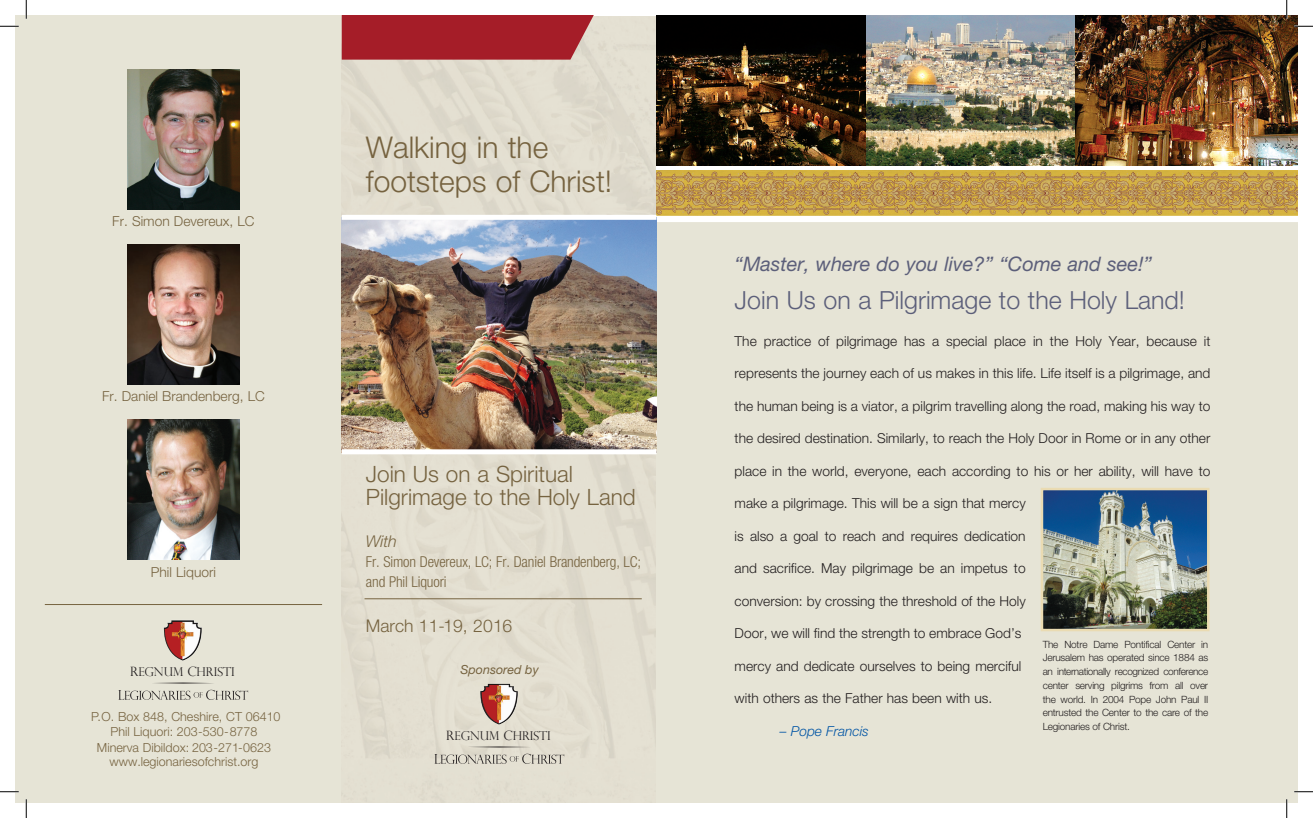
<style>
.page{position:relative;width:1313px;height:818px;background:#fff}
.page>*{position:absolute;margin:0;border:0;box-sizing:border-box;transform-origin:0 0}
.t1{font:300 30px/33.8px "Helvetica Neue";color:#766340}
.t2{font:300 25px "Helvetica Neue";color:#5c5f7a}
.t3{font:300 22.5px/23.8px "Helvetica Neue";color:#766340}
.t4{font:italic 20px "Helvetica Neue";color:#5c5f7a}
.t5{font:300 17.5px "Helvetica Neue";color:#766340}
.t6{font:italic 300 16.25px "Helvetica Neue";color:#766340}
.t7{font:300 condensed 15px/20px "Helvetica Neue";letter-spacing:-.01em;color:#766340}
.t8{font:300 13.75px "Helvetica Neue";color:#231f20}
.t9{font:300 13.75px "Helvetica Neue";color:#766340}
.t10{font:italic 300 13.75px "Helvetica Neue";color:#0155a5}
.t11{font:300 12.5px/15.2px "Helvetica Neue";color:#766340;text-align:center}
.t12{font:italic 12.5px "Helvetica Neue";color:#766340}
.t13{font:300 12.12px "Perpetua Titling";letter-spacing:-.005em;color:#231f20}
.t14{font:300 10px/13.8px "Helvetica Neue";letter-spacing:-.02em;color:#231f20;text-align:justify}
.s1{font-size:12.88px}
</style>
<div class="page">
<div style="left:15px;top:15px;width:327px;height:787px;background:#e6e4d6"></div>
<img style="left:342px;top:16px;width:314px;height:786px">
<div style="left:656px;top:26px;width:642px;height:776px;background:#e6e4d6"></div>
<img style="left:1043px;top:491px;width:163px;height:137px">
<div style="left:1040px;top:488px;width:169px;height:143px;border:2px solid #eadbb2"></div>
<svg style="left:656px;top:165px;width:641px;height:6px;background:#dcd4bd"></svg>
<img style="left:656px;top:15px;width:642px;height:150px">
<img style="left:656px;top:171px;width:642px;height:45px">
<div style="left:656px;top:216px;width:642px;height:6px;background:#fff"></div>
<svg style="left:118px;top:689px;width:130px;height:11px"></svg>
<svg style="left:156px;top:682px;width:51px;height:1px"></svg>
<img style="left:164px;top:620px;width:38px;height:40px">
<div style="left:342px;top:15px;width:252px;height:45px;background:#a51d28"></div>
<hr style="left:364px;top:598px;width:278px;height:1px;background:#766340">
<hr style="left:45px;top:604px;width:277px;height:1px;background:#766340">
<img style="left:128px;top:69px;width:111px;height:141px">
<img style="left:128px;top:244px;width:111px;height:141px">
<img style="left:128px;top:419px;width:111px;height:141px">
<svg style="left:434px;top:753px;width:130px;height:10px"></svg>
<svg style="left:467px;top:746px;width:64px;height:1px"></svg>
<img style="left:480px;top:683px;width:38px;height:41px">
<img style="left:342px;top:220px;width:314px;height:229px">
<div style="left:342px;top:215px;width:314px;height:5px;background:#fff"></div>
<div style="left:342px;top:449px;width:314px;height:5px;background:#fff"></div>
<svg style="left:0;top:25px;width:19px;height:2px"></svg>
<svg style="left:1294px;top:25px;width:18px;height:2px"></svg>
<svg style="left:0;top:791px;width:19px;height:1px"></svg>
<svg style="left:1294px;top:791px;width:18px;height:1px"></svg>
<svg style="left:25px;top:0;width:2px;height:19px"></svg>
<svg style="left:25px;top:799px;width:2px;height:19px"></svg>
<svg style="left:1285px;top:0;width:2px;height:19px"></svg>
<svg style="left:1285px;top:799px;width:2px;height:19px"></svg>
<p class="t9" style="left:112px;top:213px;width:144px">Fr. Simon Devereux, LC</p>
<p class="t9" style="left:102px;top:388px;width:164px">Fr. Daniel Brandenberg, LC</p>
<p class="t9" style="left:151px;top:563px;width:67px">Phil Liquori</p>
<p class="t13" style="left:130px;top:664px;width:106px"><span class="s1">R</span>EGNUM <span class="s1">C</span>HRISTI</p>
<p class="t11" style="left:91px;top:708px;width:191px">P.O. Box 848, Cheshire, CT 06410<br>Phil Liquori: 203-530-8778<br>Minerva Dibildox: 203-271-0623</p>
<p class="t11" style="left:110px;top:753px;width:150px">www.legionariesofchrist.org</p>
<h1 class="t1" style="left:366px;top:130px;width:248px">Walking in the footsteps of Christ!</h1>
<h3 class="t3" style="left:366px;top:461px;width:271px">Join Us on a Spiritual<br>Pilgrimage to the Holy Land</h3>
<p class="t6" style="left:366px;top:531px;width:32px">With</p>
<p class="t7" style="left:366px;top:551px;width:277px">Fr. Simon Devereux, LC; Fr. Daniel Brandenberg, LC; and Phil Liquori</p>
<p class="t5" style="left:366px;top:615px;width:148px">March 11-19, 2016</p>
<p class="t12" style="left:460px;top:662px;width:80px">Sponsored by</p>
<p class="t13" style="left:446px;top:728px;width:106px"><span class="s1">R</span>EGNUM <span class="s1">C</span>HRISTI</p>
<h3 class="t4" style="left:734px;top:252px;width:419px">“Master, where do you live?” “Come and see!”</h3>
<h2 class="t2" style="left:734px;top:285px;width:452px">Join Us on a Pilgrimage to the Holy Land!</h2>
<p class="t8" style="left:734px;top:332px;width:477px">The practice of pilgrimage has a special place in the Holy Year, because it</p>
<p class="t8" style="left:734px;top:365px;width:477px">represents the journey each of us makes in this life. Life itself is a pilgrimage, and</p>
<p class="t8" style="left:734px;top:397px;width:477px">the human being is a viator, a pilgrim travelling along the road, making his way to</p>
<p class="t8" style="left:734px;top:430px;width:477px">the desired destination. Similarly, to reach the Holy Door in Rome or in any other</p>
<p class="t8" style="left:734px;top:462px;width:477px">place in the world, everyone, each according to his or her ability, will have to</p>
<p class="t8" style="left:734px;top:495px;width:292px">make a pilgrimage. This will be a sign that mercy</p>
<p class="t8" style="left:734px;top:527px;width:292px">is also a goal to reach and requires dedication</p>
<p class="t8" style="left:734px;top:560px;width:292px">and sacrifice. May pilgrimage be an impetus to</p>
<p class="t8" style="left:734px;top:592px;width:292px">conversion: by crossing the threshold of the Holy</p>
<p class="t8" style="left:734px;top:625px;width:288px">Door, we will find the strength to embrace God’s</p>
<p class="t8" style="left:734px;top:657px;width:288px">mercy and dedicate ourselves to being merciful</p>
<p class="t8" style="left:734px;top:690px;width:259px">with others as the Father has been with us.</p>
<p class="t10" style="left:779px;top:722px;width:91px">– Pope Francis</p>
<p class="t14" style="left:1042px;top:637px;width:167px">The Notre Dame Pontifical Center in Jerusalem has operated since 1884 as an internationally recognized conference center serving pilgrims from all over the world. In 2004 Pope John Paul II entrusted the Center to the care of the Legionaries of Christ.</p>
</div>
